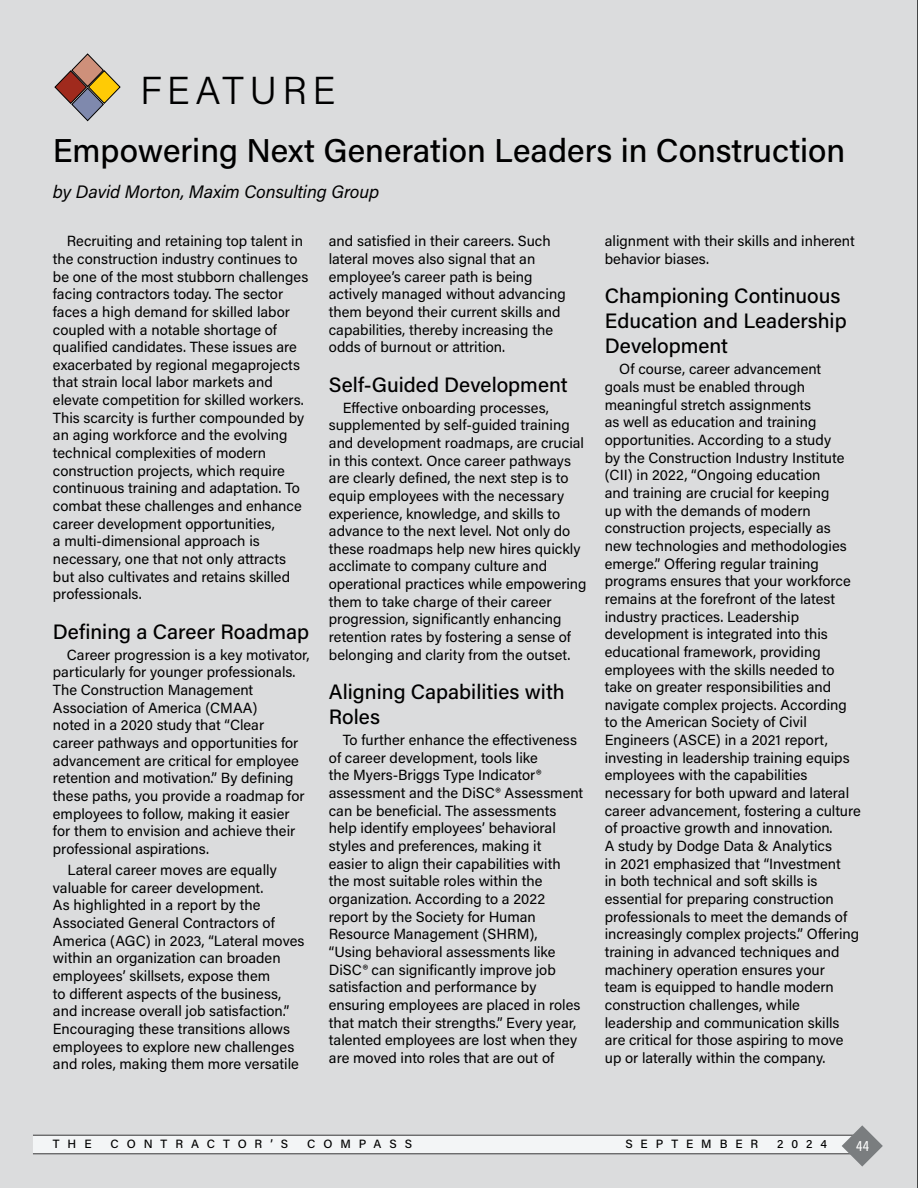
<style>
.page{position:relative;width:918px;height:1188px;background:#dbdcdd}
.page>*{position:absolute;margin:0;border:0;box-sizing:border-box;transform-origin:0 0}
.t1{font:300 39px "Acumin Pro";letter-spacing:.135em;color:#000}
.t2{font:500 33px "Acumin Pro";color:#000}
.t3{font:500 20.85px/25px "Acumin Pro";color:#000}
.t4{font:italic 18px "Acumin Pro";letter-spacing:-.005em;color:#000}
.t5{font:500 15px "Acumin Pro Cond";color:#fff}
.t6{font:14.7px/17.7px "Acumin Pro";color:#000}
.t7{font:500 12px "Acumin Pro";letter-spacing:.66em;color:#000}
</style>
<div class="page">
<div style="left:33px;top:1135px;width:829px;height:19px;background:#f3f5f6"></div>
<svg style="left:842px;top:1125px;width:41px;height:42px;background:#aaacad"></svg>
<svg style="left:72px;top:54px;width:31px;height:32px"></svg>
<div style="left:72px;top:54px;width:31px;height:33px;border:1px solid #000;border-radius:50%"></div>
<svg style="left:55px;top:71px;width:31px;height:32px"></svg>
<div style="left:55px;top:71px;width:31px;height:32px;border:1px solid #000;border-radius:50%"></div>
<svg style="left:72px;top:88px;width:31px;height:33px"></svg>
<div style="left:72px;top:88px;width:31px;height:33px;border:1px solid #000;border-radius:50%"></div>
<svg style="left:89px;top:71px;width:31px;height:32px"></svg>
<div style="left:89px;top:71px;width:31px;height:32px;border:1px solid #000;border-radius:50%"></div>
<h1 class="t1" style="left:140px;top:63px;width:197px">FEATURE</h1>
<h2 class="t2" style="left:53px;top:128px;width:794px">Empowering Next Generation Leaders in Construction</h2>
<p class="t4" style="left:53px;top:179px;width:328px">by David Morton, Maxim Consulting Group</p>
<p class="t6" style="left:53px;top:232px;width:257px;text-indent:14px">Recruiting and retaining top talent in the construction industry continues to be one of the most stubborn challenges facing contractors today. The sector faces a high demand for skilled labor coupled with a notable shortage of qualified candidates. These issues are exacerbated by regional megaprojects that strain local labor markets and elevate competition for skilled workers.<br>This scarcity is further compounded by an aging workforce and the evolving technical complexities of modern construction projects, which require continuous training and adaptation. To combat these challenges and enhance career development opportunities,<br>a multi-dimensional approach is necessary, one that not only attracts but also cultivates and retains skilled professionals.</p>
<h3 class="t3" style="left:53px;top:618px;width:258px">Defining a Career Roadmap</h3>
<p class="t6" style="left:53px;top:645px;width:258px;text-indent:14px">Career progression is a key motivator, particularly for younger professionals.<br>The Construction Management Association of America (CMAA)<br>noted in a 2020 study that “Clear<br>career pathways and opportunities for advancement are critical for employee retention and motivation.” By defining these paths, you provide a roadmap for employees to follow, making it easier for them to envision and achieve their professional aspirations.</p>
<p class="t6" style="left:53px;top:860px;width:253px;text-indent:14px">Lateral career moves are equally valuable for career development.<br>As highlighted in a report by the Associated General Contractors of America (AGC) in 2023, “Lateral moves within an organization can broaden employees’ skillsets, expose them<br>to different aspects of the business, and increase overall job satisfaction.” Encouraging these transitions allows employees to explore new challenges and roles, making them more versatile</p>
<p class="t6" style="left:329px;top:232px;width:238px">and satisfied in their careers. Such lateral moves also signal that an employee’s career path is being actively managed without advancing them beyond their current skills and capabilities, thereby increasing the odds of burnout or attrition.</p>
<h3 class="t3" style="left:329px;top:371px;width:240px">Self-Guided Development</h3>
<p class="t6" style="left:329px;top:398px;width:259px;text-indent:14px">Effective onboarding processes, supplemented by self-guided training and development roadmaps, are crucial in this context. Once career pathways are clearly defined, the next step is to equip employees with the necessary experience, knowledge, and skills to advance to the next level. Not only do these roadmaps help new hires quickly acclimate to company culture and operational practices while empowering them to take charge of their career progression, significantly enhancing retention rates by fostering a sense of belonging and clarity from the outset.</p>
<h3 class="t3" style="left:329px;top:678px;width:237px">Aligning Capabilities with<br>Roles</h3>
<p class="t6" style="left:329px;top:731px;width:256px;text-indent:14px">To further enhance the effectiveness of career development, tools like<br>the Myers-Briggs Type Indicator® assessment and the DiSC® Assessment can be beneficial. The assessments help identify employees’ behavioral styles and preferences, making it easier to align their capabilities with the most suitable roles within the organization. According to a 2022 report by the Society for Human Resource Management (SHRM), “Using behavioral assessments like DiSC® can significantly improve job satisfaction and performance by ensuring employees are placed in roles that match their strengths.” Every year, talented employees are lost when they are moved into roles that are out of</p>
<p class="t6" style="left:605px;top:232px;width:251px">alignment with their skills and inherent behavior biases.</p>
<h3 class="t3" style="left:605px;top:283px;width:243px">Championing Continuous<br>Education and Leadership<br>Development</h3>
<p class="t6" style="left:605px;top:360px;width:258px;text-indent:14px">Of course, career advancement<br>goals must be enabled through meaningful stretch assignments<br>as well as education and training opportunities. According to a study<br>by the Construction Industry Institute (CII) in 2022, “Ongoing education<br>and training are crucial for keeping<br>up with the demands of modern construction projects, especially as new technologies and methodologies emerge.” Offering regular training programs ensures that your workforce remains at the forefront of the latest industry practices. Leadership development is integrated into this educational framework, providing employees with the skills needed to take on greater responsibilities and navigate complex projects. According to the American Society of Civil Engineers (ASCE) in a 2021 report, investing in leadership training equips employees with the capabilities necessary for both upward and lateral career advancement, fostering a culture of proactive growth and innovation.<br>A study by Dodge Data &amp; Analytics<br>in 2021 emphasized that “Investment<br>in both technical and soft skills is essential for preparing construction professionals to meet the demands of increasingly complex projects.” Offering training in advanced techniques and machinery operation ensures your team is equipped to handle modern construction challenges, while leadership and communication skills are critical for those aspiring to move up or laterally within the company.</p>
<p class="t7" style="left:53px;top:1135px;width:40px">THE</p>
<p class="t7" style="left:110px;top:1135px;width:179px">CONTRACTOR’S</p>
<p class="t7" style="left:307px;top:1135px;width:106px">COMPASS</p>
<p class="t7" style="left:625px;top:1135px;width:134px">SEPTEMBER</p>
<p class="t7" style="left:777px;top:1135px;width:51px">2024</p>
<p class="t5" style="left:856px;top:1136px;width:14px">44</p>
</div>
